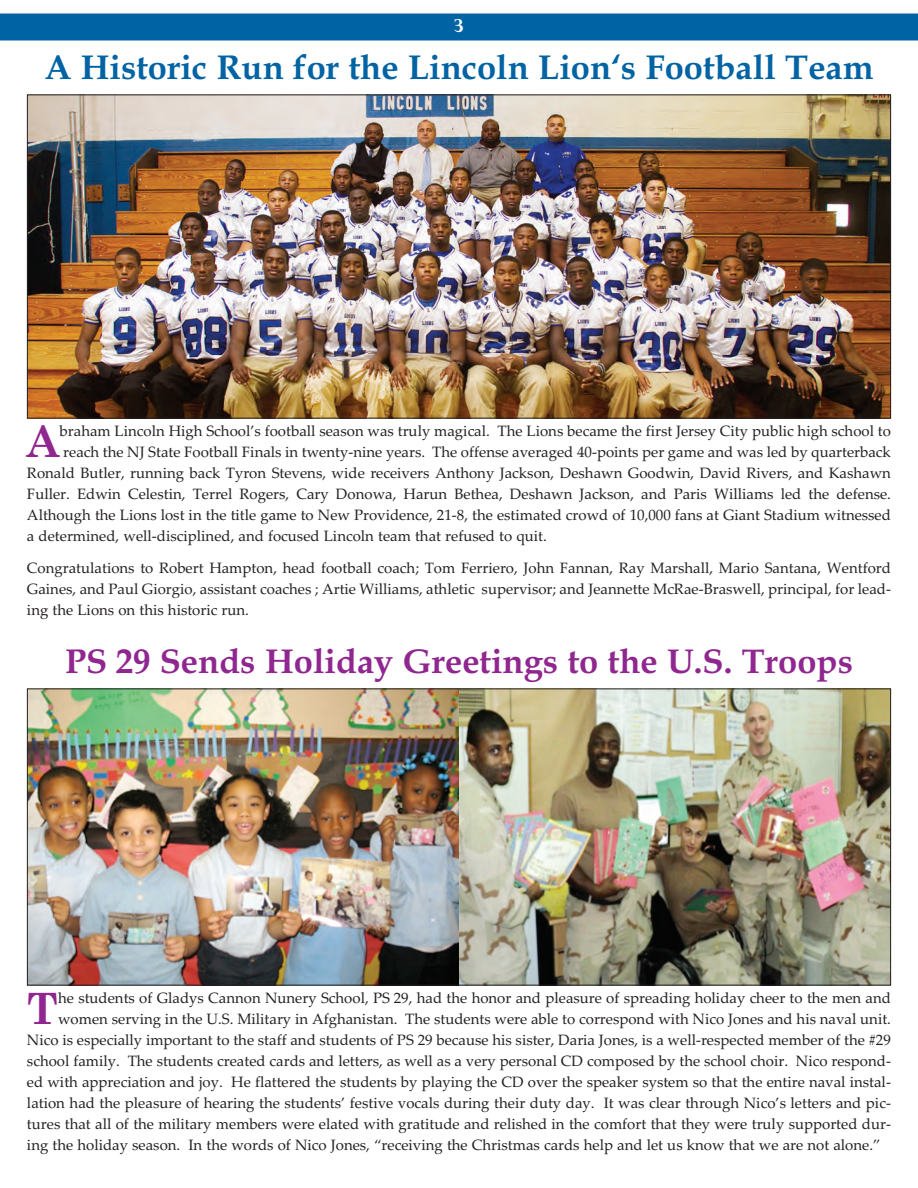
<style>
.page{position:relative;width:918px;height:1188px;background:#fff}
.page>*{position:absolute;margin:0;border:0;box-sizing:border-box;transform-origin:0 0}
.t1{font:700 43.2px "Century Schoolbook";color:#90268f}
.t2{font:700 34.5px "Book Antiqua";color:#0063a4}
.t3{font:700 34.5px "Book Antiqua";color:#90268f}
.t4{font:700 18px "Perpetua Titling";color:#fff}
.t5{font:15px/21px "Palatino Linotype";color:#231f20;text-align:justify}
</style>
<div class="page">
<div style="left:0;top:14px;width:918px;height:26px;background:#0063a4"></div>
<img style="left:27px;top:96px;width:864px;height:323px">
<img style="left:29px;top:690px;width:430px;height:294px">
<img style="left:459px;top:690px;width:430px;height:294px">
<p class="t4" style="left:454px;top:15px;width:11px">3</p>
<h2 class="t2" style="left:44px;top:47px;width:831px">A Historic Run for the Lincoln Lion‘s Football Team</h2>
<h1 class="t1" style="left:27px;top:417px;width:34px">A</h1>
<p class="t5" style="left:60px;top:421px;width:833px">braham Lincoln High School’s football season was truly magical. The Lions became the first Jersey City public high school to</p>
<p class="t5" style="left:63px;top:442px;width:829px">reach the NJ State Football Finals in twenty-nine years. The offense averaged 40-points per game and was led by quarterback</p>
<p class="t5" style="left:27px;top:463px;width:865px">Ronald Butler, running back Tyron Stevens, wide receivers Anthony Jackson, Deshawn Goodwin, David Rivers, and Kashawn</p>
<p class="t5" style="left:27px;top:484px;width:866px">Fuller. Edwin Celestin, Terrel Rogers, Cary Donowa, Harun Bethea, Deshawn Jackson, and Paris Williams led the defense.</p>
<p class="t5" style="left:27px;top:505px;width:866px">Although the Lions lost in the title game to New Providence, 21-8, the estimated crowd of 10,000 fans at Giant Stadium witnessed</p>
<p class="t5" style="left:27px;top:526px;width:521px">a determined, well-disciplined, and focused Lincoln team that refused to quit.</p>
<p class="t5" style="left:27px;top:557px;width:866px">Congratulations to Robert Hampton, head football coach; Tom Ferriero, John Fannan, Ray Marshall, Mario Santana, Wentford Gaines, and Paul Giorgio, assistant coaches ; Artie Williams, athletic supervisor; and Jeannette McRae-Braswell, principal, for lead&shy;ing the Lions on this historic run.</p>
<h2 class="t3" style="left:65px;top:641px;width:789px">PS 29 Sends Holiday Greetings to the U.S. Troops</h2>
<h1 class="t1" style="left:27px;top:984px;width:33px">T</h1>
<p class="t5" style="left:58px;top:988px;width:834px">he students of Gladys Cannon Nunery School, PS 29, had the honor and pleasure of spreading holiday cheer to the men and</p>
<p class="t5" style="left:58px;top:1009px;width:834px">women serving in the U.S. Military in Afghanistan. The students were able to correspond with Nico Jones and his naval unit.</p>
<p class="t5" style="left:27px;top:1030px;width:865px">Nico is especially important to the staff and students of PS 29 because his sister, Daria Jones, is a well-respected member of the #29</p>
<p class="t5" style="left:27px;top:1051px;width:866px">school family. The students created cards and letters, as well as a very personal CD composed by the school choir. Nico respond-</p>
<p class="t5" style="left:27px;top:1072px;width:866px">ed with appreciation and joy. He flattered the students by playing the CD over the speaker system so that the entire naval instal-</p>
<p class="t5" style="left:27px;top:1093px;width:866px">lation had the pleasure of hearing the students’ festive vocals during their duty day. It was clear through Nico’s letters and pic-</p>
<p class="t5" style="left:27px;top:1114px;width:866px">tures that all of the military members were elated with gratitude and relished in the comfort that they were truly supported dur-</p>
<p class="t5" style="left:27px;top:1135px;width:855px">ing the holiday season. In the words of Nico Jones, “receiving the Christmas cards help and let us know that we are not alone.”</p>
</div>
